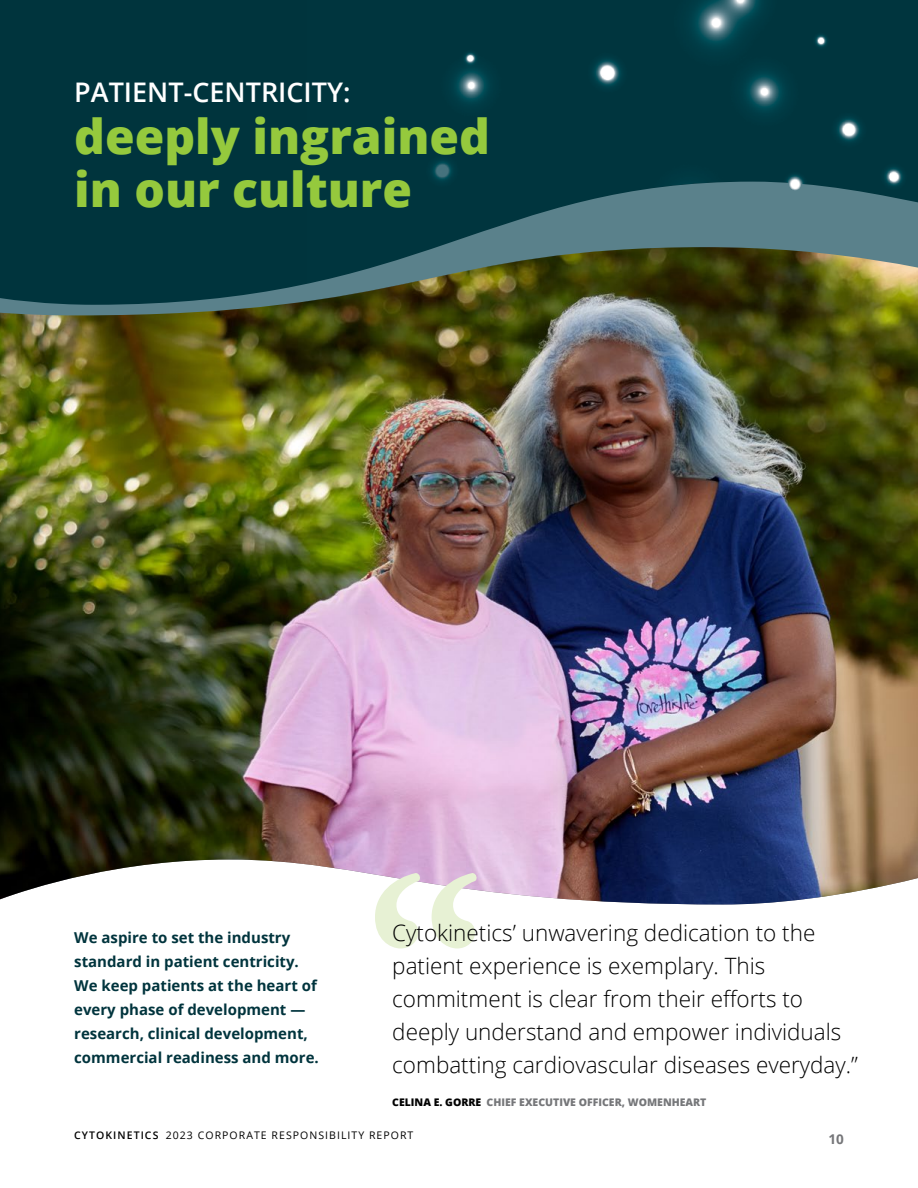
<style>
.page{position:relative;width:918px;height:1188px;background:#fff}
.page>*{position:absolute;margin:0;border:0;box-sizing:border-box;transform-origin:0 0}
.t1{font:800 48px/52.5px "Open Sans";color:#95c93d}
.t2{font:600 27px "Open Sans";color:#fff}
.t3{font:300 22.5px/33px "Open Sans";color:#000}
.t4{font:700 15px/24px "Open Sans";color:#00343d}
.t5{font:700 13.5px "Open Sans";color:#757679}
.t6{font:800 10.5px "Open Sans";color:#757679}
.t7{font:10.5px "Open Sans";letter-spacing:.1em;color:#000}
.s1{color:#000}
.s2{font-weight:600}
</style>
<div class="page">
<img style="left:0;top:334px;width:918px;height:570px">
<img style="left:0;top:305px;width:918px;height:29px">
<div style="left:0;top:0;width:307px;height:305px;background:#00343d"></div>
<img style="left:307px;top:0;width:611px;height:315px">
<svg style="left:375px;top:873px;width:103px;height:75px"></svg>
<p class="t2" style="left:74px;top:73px;width:278px">PATIENT-CENTRICITY:</p>
<h1 class="t1" style="left:74px;top:108px;width:417px">deeply ingrained in our culture</h1>
<p class="t4" style="left:74px;top:925px;width:246px">We aspire to set the industry standard in patient centricity.<br>We keep patients at the heart of every phase of development — research, clinical development, commercial readiness and more.</p>
<p class="t3" style="left:392px;top:916px;width:467px">Cytokinetics’ unwavering dedication to the patient experience is exemplary. This commitment is clear from their efforts to deeply understand and empower individuals combatting cardiovascular diseases everyday.”</p>
<p class="t6" style="left:392px;top:1094px;width:316px"><span class="s1">CELINA E. GORRE</span> CHIEF EXECUTIVE OFFICER, WOMENHEART</p>
<p class="t7" style="left:74px;top:1128px;width:341px"><span class="s2">CYTOKINETICS</span> 2023 CORPORATE RESPONSIBILITY REPORT</p>
<p class="t5" style="left:828px;top:1130px;width:17px">10</p>
</div>
